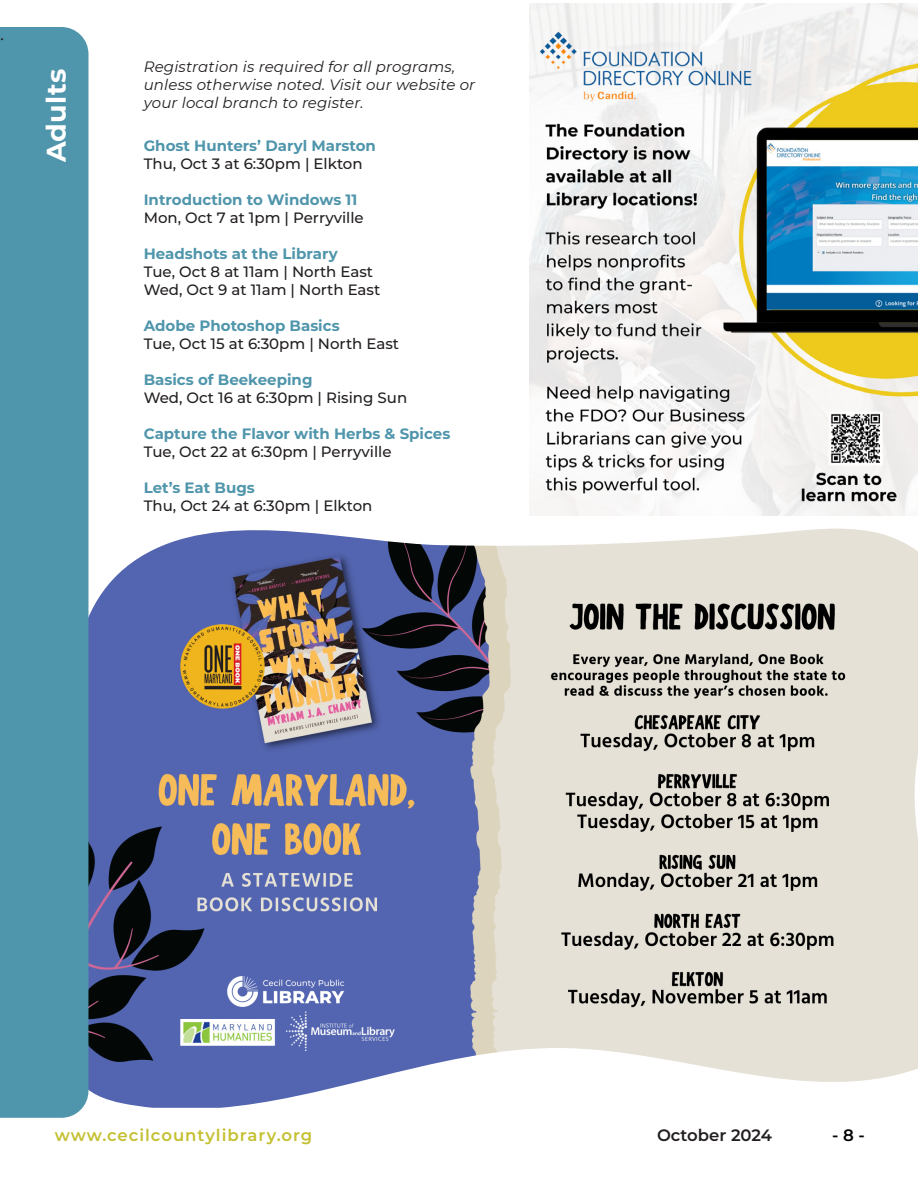
<style>
.page{position:relative;width:918px;height:1188px;background:#fff}
.page>*{position:absolute;margin:0;border:0;box-sizing:border-box;transform-origin:0 0}
.t1{font:700 27px "Montserrat";color:#fff}
.t2{font:18px "Minion Pro";color:#231f20}
.t3{font:600 16.5px "Montserrat";letter-spacing:.06em;color:#c4c031}
.t4{font:600 16.5px "Montserrat";letter-spacing:-.005em;color:#231f20}
.t5{font:600 16.5px "Montserrat";color:#000}
.t6{font:500 15px "Montserrat";color:#231f20}
.t7{font:700 15px "Montserrat";color:#4f95ab}
.t8{font:italic 15px/18px "Montserrat";letter-spacing:.01em;color:#231f20}
</style>
<div class="page">
<img style="left:529px;top:3px;width:389px;height:507px">
<img style="left:88px;top:510px;width:830px;height:598px">
<div style="left:0;top:27px;width:88px;height:1091px;background:#4f95ab"></div>
<p class="t2" style="left:0;top:22px;width:6px">.</p>
<p class="t1" style="left:37px;top:162px;width:95px;rotate:-90deg">Adults</p>
<p class="t8" style="left:144px;top:57px;width:333px">Registration is required for all programs, unless otherwise noted. Visit our website or your local branch to register.</p>
<p class="t7" style="left:144px;top:135px;width:234px">Ghost Hunters’ Daryl Marston</p>
<p class="t6" style="left:144px;top:153px;width:220px">Thu, Oct 3 at 6:30pm | Elkton</p>
<p class="t7" style="left:144px;top:189px;width:215px">Introduction to Windows 11</p>
<p class="t6" style="left:144px;top:207px;width:222px">Mon, Oct 7 at 1pm | Perryville</p>
<p class="t7" style="left:144px;top:243px;width:195px">Headshots at the Library</p>
<p class="t6" style="left:144px;top:261px;width:231px">Tue, Oct 8 at 11am | North East</p>
<p class="t6" style="left:144px;top:279px;width:238px">Wed, Oct 9 at 11am | North East</p>
<p class="t7" style="left:144px;top:315px;width:197px">Adobe Photoshop Basics</p>
<p class="t6" style="left:144px;top:333px;width:257px">Tue, Oct 15 at 6:30pm | North East</p>
<p class="t7" style="left:144px;top:369px;width:170px">Basics of Beekeeping</p>
<p class="t6" style="left:144px;top:387px;width:265px">Wed, Oct 16 at 6:30pm | Rising Sun</p>
<p class="t7" style="left:144px;top:423px;width:308px">Capture the Flavor with Herbs &amp; Spices</p>
<p class="t6" style="left:144px;top:441px;width:249px">Tue, Oct 22 at 6:30pm | Perryville</p>
<p class="t7" style="left:144px;top:477px;width:113px">Let’s Eat Bugs</p>
<p class="t6" style="left:144px;top:495px;width:230px">Thu, Oct 24 at 6:30pm | Elkton</p>
<p class="t3" style="left:55px;top:1123px;width:259px">www.cecilcountylibrary.org</p>
<p class="t4" style="left:657px;top:1123px;width:117px">October 2024</p>
<p class="t5" style="left:832px;top:1123px;width:34px">- 8 -</p>
</div>
